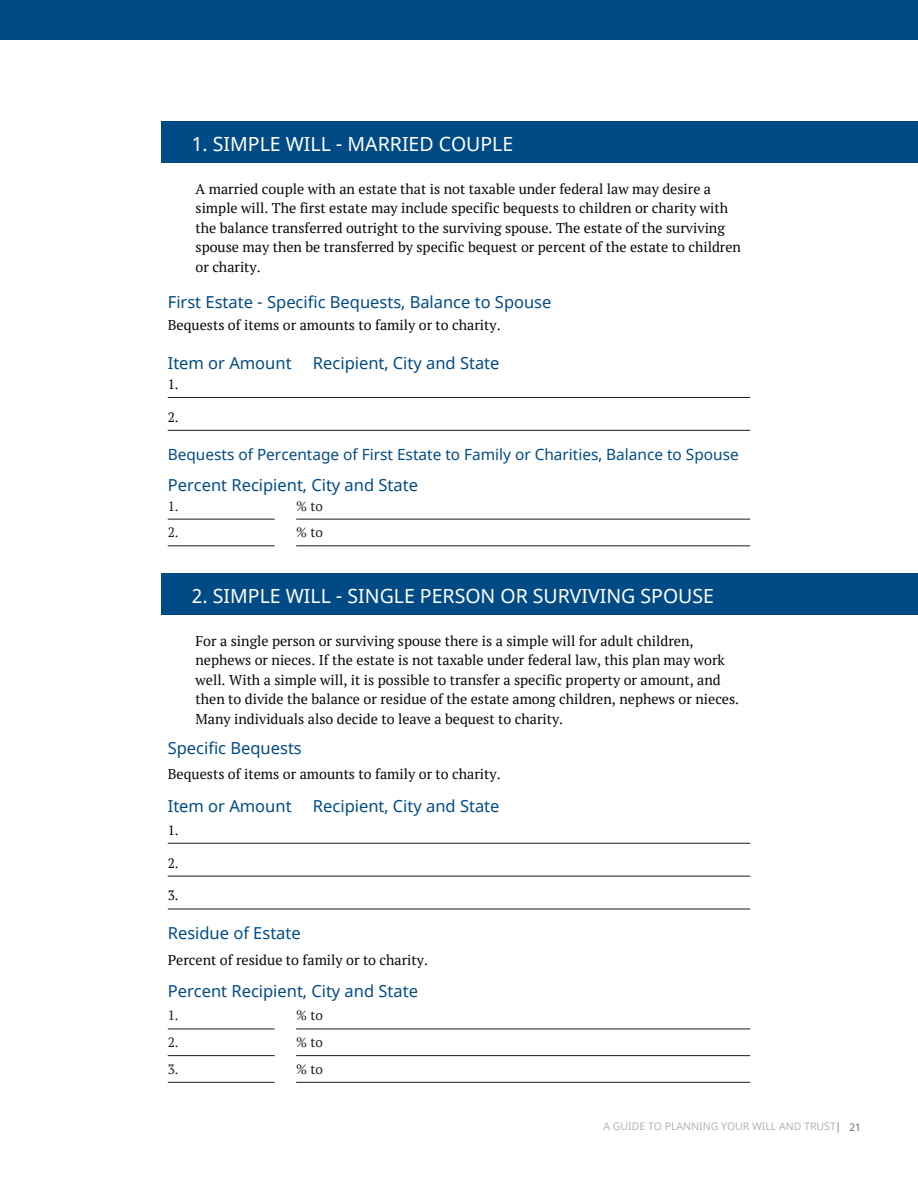
<style>
.page{position:relative;width:918px;height:1188px;background:#fff}
.page>*{position:absolute;margin:0;border:0;box-sizing:border-box;transform-origin:0 0}
.t1{font:19.5px "Noto Sans";color:#fff}
.t2{font:16.5px "Noto Sans";color:#004b85}
.t3{font:15.45px "Noto Sans";color:#004b85}
.t4{font:14.25px/19.5px "PT Serif";color:#0a0807}
.t5{font:13.5px "PT Serif";color:#241f1f}
.t6{font:13.5px "PT Serif";color:#0a0807}
.t7{font:10.5px "Noto Sans";color:#b4b3b6}
.s1{color:#6e6d6f}
</style>
<div class="page">
<div style="left:0;top:0;width:918px;height:40px;background:#004b85"></div>
<div style="left:161px;top:122px;width:757px;height:41px;background:#004b85"></div>
<div style="left:161px;top:574px;width:757px;height:41px;background:#004b85"></div>
<hr style="left:168px;top:397px;width:582px;height:1px;background:#241f1f">
<hr style="left:168px;top:430px;width:582px;height:1px;background:#241f1f">
<hr style="left:168px;top:519px;width:107px;height:1px;background:#241f1f">
<hr style="left:296px;top:519px;width:454px;height:1px;background:#241f1f">
<hr style="left:168px;top:545px;width:107px;height:1px;background:#241f1f">
<hr style="left:296px;top:545px;width:454px;height:1px;background:#241f1f">
<hr style="left:168px;top:843px;width:582px;height:1px;background:#241f1f">
<hr style="left:168px;top:876px;width:582px;height:1px;background:#241f1f">
<hr style="left:168px;top:908px;width:582px;height:1px;background:#241f1f">
<hr style="left:168px;top:1028px;width:107px;height:1px;background:#241f1f">
<hr style="left:296px;top:1028px;width:454px;height:1px;background:#241f1f">
<hr style="left:168px;top:1055px;width:107px;height:1px;background:#241f1f">
<hr style="left:296px;top:1055px;width:454px;height:1px;background:#241f1f">
<hr style="left:168px;top:1082px;width:107px;height:1px;background:#241f1f">
<hr style="left:296px;top:1082px;width:454px;height:1px;background:#241f1f">
<h1 class="t1" style="left:192px;top:130px;width:323px">1. SIMPLE WILL - MARRIED COUPLE</h1>
<p class="t4" style="left:196px;top:179px;width:547px">A married couple with an estate that is not taxable under federal law may desire a simple will. The first estate may include specific bequests to children or charity with the balance transferred outright to the surviving spouse. The estate of the surviving spouse may then be transferred by specific bequest or percent of the estate to children or charity.</p>
<p class="t2" style="left:168px;top:291px;width:385px">First Estate - Specific Bequests, Balance to Spouse</p>
<p class="t4" style="left:168px;top:315px;width:334px">Bequests of items or amounts to family or to charity.</p>
<p class="t2" style="left:168px;top:352px;width:125px">Item or Amount</p>
<p class="t2" style="left:313px;top:352px;width:188px">Recipient, City and State</p>
<p class="t6" style="left:168px;top:375px;width:12px">1.</p>
<p class="t6" style="left:168px;top:408px;width:12px">2.</p>
<p class="t3" style="left:168px;top:444px;width:572px">Bequests of Percentage of First Estate to Family or Charities, Balance to Spouse</p>
<p class="t2" style="left:168px;top:473px;width:252px">Percent Recipient, City and State</p>
<p class="t5" style="left:168px;top:497px;width:12px">1.</p>
<p class="t5" style="left:296px;top:497px;width:28px">% to</p>
<p class="t5" style="left:168px;top:524px;width:12px">2.</p>
<p class="t5" style="left:296px;top:524px;width:28px">% to</p>
<h1 class="t1" style="left:192px;top:582px;width:524px">2. SIMPLE WILL - SINGLE PERSON OR SURVIVING SPOUSE</h1>
<p class="t4" style="left:196px;top:631px;width:545px">For a single person or surviving spouse there is a simple will for adult children, nephews or nieces. If the estate is not taxable under federal law, this plan may work well. With a simple will, it is possible to transfer a specific property or amount, and then to divide the balance or residue of the estate among children, nephews or nieces.<br>Many individuals also decide to leave a bequest to charity.</p>
<p class="t2" style="left:168px;top:736px;width:136px">Specific Bequests</p>
<p class="t4" style="left:168px;top:764px;width:334px">Bequests of items or amounts to family or to charity.</p>
<p class="t2" style="left:168px;top:794px;width:125px">Item or Amount</p>
<p class="t2" style="left:313px;top:794px;width:188px">Recipient, City and State</p>
<p class="t6" style="left:168px;top:821px;width:12px">1.</p>
<p class="t6" style="left:168px;top:854px;width:12px">2.</p>
<p class="t6" style="left:168px;top:887px;width:12px">3.</p>
<p class="t2" style="left:168px;top:922px;width:135px">Residue of Estate</p>
<p class="t4" style="left:168px;top:950px;width:262px">Percent of residue to family or to charity.</p>
<p class="t2" style="left:168px;top:980px;width:252px">Percent Recipient, City and State</p>
<p class="t5" style="left:168px;top:1007px;width:12px">1.</p>
<p class="t5" style="left:296px;top:1007px;width:28px">% to</p>
<p class="t5" style="left:168px;top:1033px;width:12px">2.</p>
<p class="t5" style="left:296px;top:1033px;width:28px">% to</p>
<p class="t5" style="left:168px;top:1060px;width:12px">3.</p>
<p class="t5" style="left:296px;top:1060px;width:28px">% to</p>
<p class="t7" style="left:604px;top:1119px;width:259px">A GUIDE TO PLANNING YOUR WILL AND TRUST<span class="s1">| 21</span></p>
</div>
